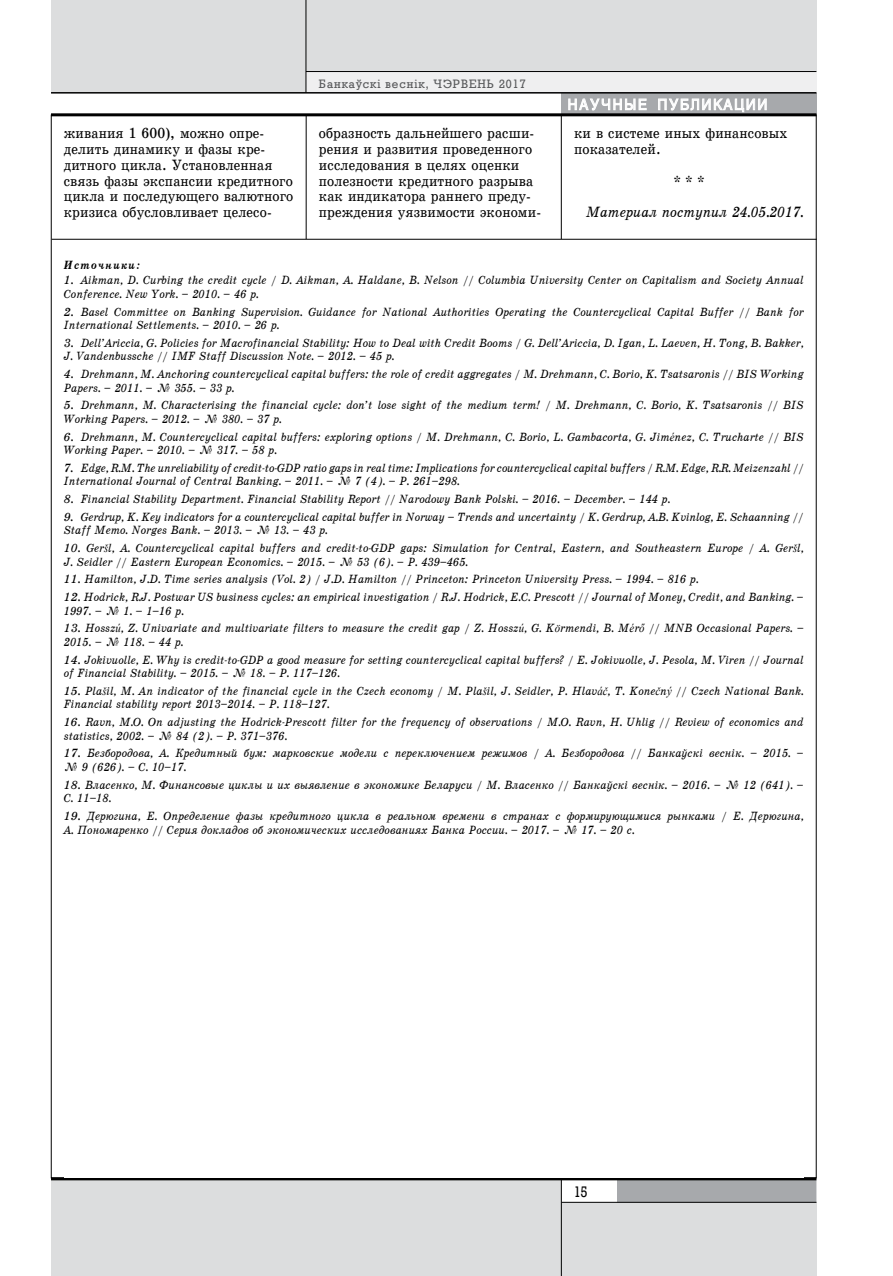
<style>
.page{position:relative;width:893px;height:1276px;background:#fff}
.page>*{position:absolute;margin:0;border:0;box-sizing:border-box;transform-origin:0 0}
.t1{font:15px/15.8px "School Book C";letter-spacing:.01em;color:#000;scale:.9 1}
.t2{font:15px "School Book C Italic";color:#000;scale:.9 1}
.t3{font:15px "AG Helvetica";letter-spacing:.14em;color:#fff;scale:.9 1}
.t4{font:15px "Rodeo";color:#000;scale:.9 1}
.t5{font:12px/13.5px "School Book C Italic";color:#000}
.t6{font:12px "Rodeo";letter-spacing:.08em;color:#58595b}
.t7{font:italic 12px "School Book C Bold";letter-spacing:.1em;color:#000;scale:.9 1}
.s1{font-family:"Times New Roman";font-style:italic}
</style>
<div class="page">
<div style="left:561px;top:1202px;width:255px;height:74px;background:#dcddde"></div>
<svg style="left:616px;top:1180px;width:200px;height:22px;background:#a3a5a8"></svg>
<div style="left:51px;top:1180px;width:510px;height:96px;background:#dcddde"></div>
<hr style="left:562px;top:1202px;width:254px;height:1px;background:#000">
<hr style="left:561px;top:1178px;width:1px;height:98px;background:#000">
<div style="left:51px;top:0;width:255px;height:93px;background:#dcddde"></div>
<div style="left:306px;top:0;width:510px;height:72px;background:#dcddde"></div>
<div style="left:306px;top:72px;width:510px;height:21px;background:#efeff0"></div>
<hr style="left:306px;top:0;width:1px;height:93px;background:#000">
<hr style="left:306px;top:71px;width:510px;height:1px;background:#000">
<div style="left:561px;top:94px;width:255px;height:21px;background:#a7a9ac"></div>
<svg style="left:568px;top:98px;width:79px;height:13px"></svg>
<svg style="left:658px;top:98px;width:109px;height:14px"></svg>
<hr style="left:51px;top:113px;width:765px;height:3px;background:#000">
<hr style="left:51px;top:1177px;width:765px;height:3px;background:#000">
<hr style="left:306px;top:115px;width:1px;height:1063px;background:#000">
<hr style="left:561px;top:115px;width:1px;height:1063px;background:#000">
<hr style="left:51px;top:92px;width:765px;height:2px;background:#000">
<div style="left:64px;top:239px;width:740px;height:938px;background:#fff"></div>
<hr style="left:52px;top:239px;width:765px;height:1px;background:#000">
<p class="t6" style="left:319px;top:77px;width:208px">Банкаўскі веснік, чэрвень 2017</p>
<p class="t3" style="left:568px;top:96px;width:223px">Научные публикации</p>
<p class="t1" style="left:64px;top:125px;width:257px">живания 1 600), можно опре&shy;делить динамику и фазы кре&shy;дитного цикла. Установленная связь фазы экспансии кредитного цикла и последующего валютного кризиса обусловливает целесо-</p>
<p class="t1" style="left:319px;top:125px;width:248px">образность дальнейшего расши&shy;рения и развития проведенного исследования в целях оценки полезности кредитного разрыва как индикатора раннего преду&shy;преждения уязвимости экономи-</p>
<p class="t1" style="left:574px;top:125px;width:239px">ки в системе иных финансовых показателей.</p>
<p class="t1" style="left:673px;top:173px;width:36px">* * *</p>
<p class="t2" style="left:586px;top:204px;width:243px">Материал поступил 24.05.2017.</p>
<p class="t7" style="left:64px;top:258px;width:86px">Источники:</p>
<p class="t5" style="left:64px;top:273px;width:741px">1. Aikman, D. Curbing the credit cycle / D. Aikman, A. Haldane, B. Nelson // Columbia University Center on Capitalism and Society Annual<br>Conference. New York. – 2010. – 46 p.</p>
<p class="t5" style="left:64px;top:305px;width:741px">2. Basel Committee on Banking Supervision. Guidance for National Authorities Operating the Countercyclical Capital Buffer // Bank for<br>International Settlements. – 2010. – 26 p.</p>
<p class="t5" style="left:64px;top:336px;width:741px">3. Dell’Ariccia, G. Policies for Macrofinancial Stability: How to Deal with Credit Booms / G. Dell’Ariccia, D. Igan, L. Laeven, H. Tong, B. Bakker,<br>J. Vandenbussche // IMF Staff Discussion Note. – 2012. – 45 p.</p>
<p class="t5" style="left:64px;top:367px;width:741px">4. Drehmann, M. Anchoring countercyclical capital buffers: the role of credit aggregates / M. Drehmann, C. Borio, K. Tsatsaronis // BIS Working<br>Papers. – 2011. – № 355. – 33 p.</p>
<p class="t5" style="left:64px;top:398px;width:741px">5. Drehmann, M. Characterising the financial cycle: don’t lose sight of the medium term! / M. Drehmann, C. Borio, K. Tsatsaronis // BIS<br>Working Papers. – 2012. – № 380. – 37 p.</p>
<p class="t5" style="left:64px;top:430px;width:741px">6. Drehmann, M. Countercyclical capital buffers: exploring options / M. Drehmann, C. Borio, L. Gambacorta, G. Jim<span class="s1">é</span>nez, C. Trucharte // BIS<br>Working Paper. – 2010. – № 317. – 58 p.</p>
<p class="t5" style="left:64px;top:461px;width:741px">7. Edge, R.M. The unreliability of credit-to-GDP ratio gaps in real time: Implications for countercyclical capital buffers / R.M. Edge, R.R. Meizenzahl //<br>International Journal of Central Banking. – 2011. – № 7 (4). – P. 261–298.</p>
<p class="t5" style="left:64px;top:492px;width:608px">8. Financial Stability Department. Financial Stability Report // Narodowy Bank Polski. – 2016. – December. – 144 p.</p>
<p class="t5" style="left:64px;top:510px;width:741px">9. Gerdrup, K. Key indicators for a countercyclical capital buffer in Norway – Trends and uncertainty / K. Gerdrup, A.B. Kvinlog, E. Schaanning //<br>Staff Memo. Norges Bank. – 2013. – № 13. – 43 p.</p>
<p class="t5" style="left:64px;top:541px;width:741px">10. Ger<span class="s1">š</span>l, A. Countercyclical capital buffers and credit-to-GDP gaps: Simulation for Central, Eastern, and Southeastern Europe / A. Ger<span class="s1">š</span>l,<br>J. Seidler // Eastern European Economics. – 2015. – № 53 (6). – P. 439–465.</p>
<p class="t5" style="left:64px;top:572px;width:636px">11. Hamilton, J.D. Time series analysis (Vol. 2) / J.D. Hamilton // Princeton: Princeton University Press. – 1994. – 816 p.</p>
<p class="t5" style="left:64px;top:590px;width:741px">12. Hodrick, R.J. Postwar US business cycles: an empirical investigation / R.J. Hodrick, E.C. Prescott // Journal of Money, Сredit, and Banking. –<br>1997. – № 1. – 1–16 p.</p>
<p class="t5" style="left:64px;top:621px;width:741px">13. Hossz<span class="s1">ú</span>, Z. Univariate and multivariate filters to measure the credit gap / Z. Hossz<span class="s1">ú</span>, G. K<span class="s1">ö</span>rmendi, B. M<span class="s1">é</span>r<span class="s1">ő</span> // MNB Occasional Papers. –<br>2015. – № 118. – 44 p.</p>
<p class="t5" style="left:64px;top:653px;width:741px">14. Jokivuolle, E. Why is credit-to-GDP a good measure for setting countercyclical capital buffers? / E. Jokivuolle, J. Pesola, M. Viren // Journal of Financial Stability. – 2015. – № 18. – P. 117–126.</p>
<p class="t5" style="left:64px;top:684px;width:741px">15. Pla<span class="s1">š</span>il, M. An indicator of the financial cycle in the Czech economy / M. Pla<span class="s1">š</span>il, J. Seidler, P. Hlav<span class="s1">áč</span>, T. Kone<span class="s1">č</span>n<span class="s1">ý</span> // Czech National Bank.<br>Financial stability report 2013–2014. – P. 118–127.</p>
<p class="t5" style="left:64px;top:715px;width:741px">16. Ravn, M.O. On adjusting the Hodrick-Prescott filter for the frequency of observations / M.O. Ravn, H. Uhlig // Review of economics and statistics, 2002. – № 84 (2). – P. 371–376.</p>
<p class="t5" style="left:64px;top:746px;width:741px">17. Безбородова, А. Кредитный бум: марковские модели с переключением режимов / А. Безбородова // Банкаўскі веснік. – 2015. – № 9 (626). – С. 10–17.</p>
<p class="t5" style="left:64px;top:778px;width:741px">18. Власенко, М. Финансовые циклы и их выявление в экономике Беларуси / М. Власенко // Банкаўскі веснік. – 2016. – № 12 (641). –<br>С. 11–18.</p>
<p class="t5" style="left:64px;top:809px;width:741px">19. Дерюгина, Е. Определение фазы кредитного цикла в реальном времени в странах с формирующимися рынками / Е. Дерюгина,<br>А. Пономаренко // Серия докладов об экономических исследованиях Банка России. – 2017. – № 17. – 20 c.</p>
<p class="t4" style="left:574px;top:1183px;width:16px">15</p>
</div>
